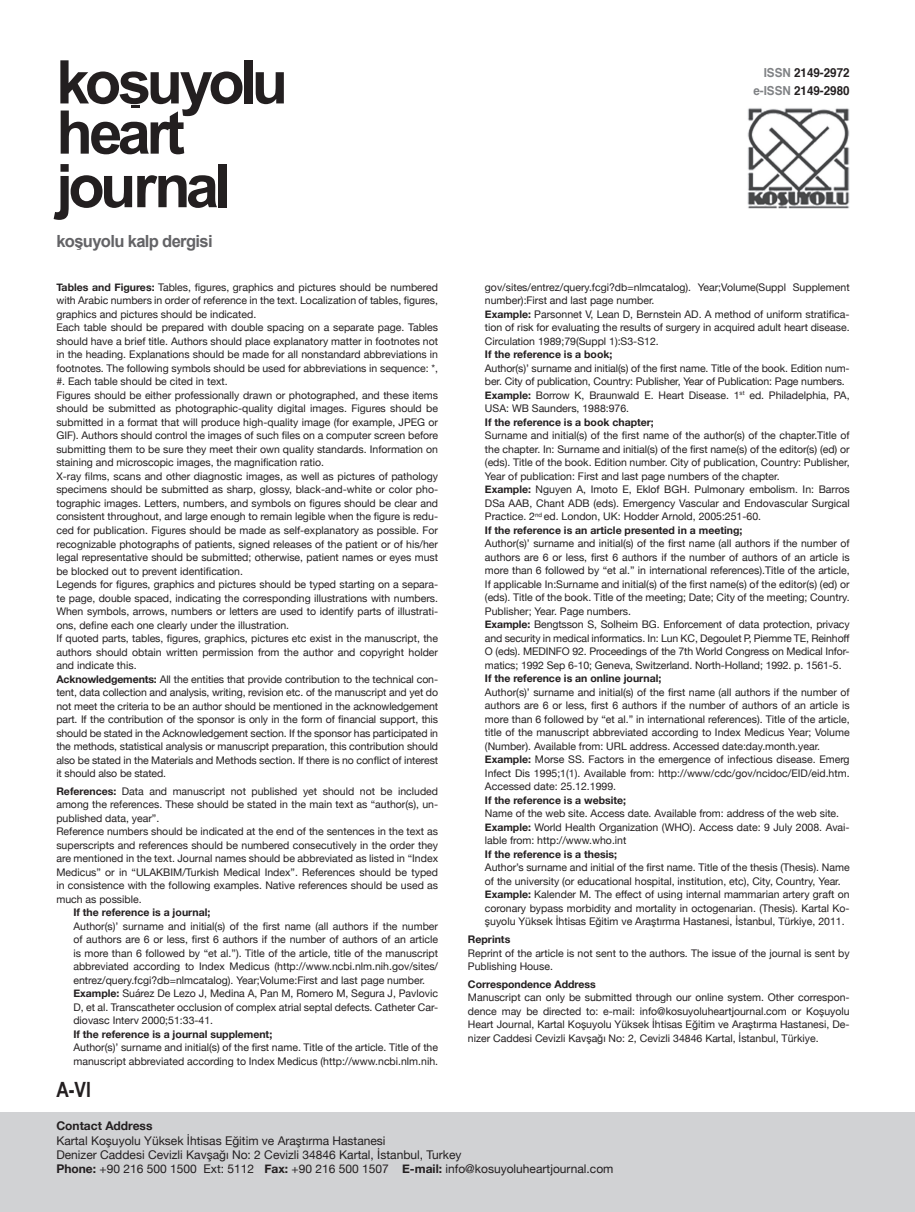
<style>
.page{position:relative;width:915px;height:1212px;background:#fff}
.page>*{position:absolute;margin:0;border:0;box-sizing:border-box;transform-origin:0 0}
.t1{font:700 60.3px/51.9px "Arial";letter-spacing:-.08em;color:#231f20}
.t2{font:700 21px "Arial Narrow";color:#231f20}
.t3{font:700 16.8px "Arial";letter-spacing:-.04em;color:#636366}
.t4{font:700 12.45px/18px "Helvetica";color:#231f20;text-align:right;scale:.93 1}
.t5{font:12px/14.4px "Helvetica Neue";color:#231f20}
.t6{font:700 12px "Helvetica Neue";color:#231f20}
.t7{font:10.5px/13.5px "Helvetica Neue";color:#231f20}
.t8{font:700 10.5px "Helvetica Neue";color:#231f20}
.s1{font-weight:700}
.s2{color:#808285}
</style>
<div class="page">
<div style="left:0;top:1112px;width:914px;height:100px;background:#d1d2d4"></div>
<svg style="left:131px;top:105px;width:8px;height:3px"></svg>
<img style="left:747px;top:108px;width:102px;height:100px">
<h1 class="t1" style="left:56px;top:58px;width:233px">kosuyolu heart journal</h1>
<h3 class="t3" style="left:56px;top:230px;width:158px">koşuyolu kalp dergisi</h3>
<p class="t7" style="left:56px;top:281px;width:383px"><span class="s1">Tables and Figures:</span> Tables, figures, graphics and pictures should be numbered with Arabic numbers in order of reference in the text. Localization of tables, figures, graphics and pictures should be indicated.<br>Each table should be prepared with double spacing on a separate page. Tables should have a brief title. Authors should place explanatory matter in footnotes not in the heading. Explanations should be made for all nonstandard abbreviations in footnotes. The following symbols should be used for abbreviations in sequence: *, #. Each table should be cited in text.<br>Figures should be either professionally drawn or photographed, and these items should be submitted as photographic-quality digital images. Figures should be submitted in a format that will produce high-quality image (for example, JPEG or GIF). Authors should control the images of such files on a computer screen before submitting them to be sure they meet their own quality standards. Information on staining and microscopic images, the magnification ratio.<br>X-ray films, scans and other diagnostic images, as well as pictures of pathology specimens should be submitted as sharp, glossy, black-and-white or color pho&shy;tographic images. Letters, numbers, and symbols on figures should be clear and consistent throughout, and large enough to remain legible when the figure is redu&shy;ced for publication. Figures should be made as self-explanatory as possible. For recognizable photographs of patients, signed releases of the patient or of his/her legal representative should be submitted; otherwise, patient names or eyes must be blocked out to prevent identification.<br>Legends for figures, graphics and pictures should be typed starting on a separa&shy;te page, double spaced, indicating the corresponding illustrations with numbers.<br>When symbols, arrows, numbers or letters are used to identify parts of illustrati&shy;ons, define each one clearly under the illustration.<br>If quoted parts, tables, figures, graphics, pictures etc exist in the manuscript, the authors should obtain written permission from the author and copyright holder and indicate this.<br><span class="s1">Acknowledgements:</span> All the entities that provide contribution to the technical con&shy;tent, data collection and analysis, writing, revision etc. of the manuscript and yet do not meet the criteria to be an author should be mentioned in the acknowledgement part. If the contribution of the sponsor is only in the form of financial support, this should be stated in the Acknowledgement section. If the sponsor has participated in the methods, statistical analysis or manuscript preparation, this contribution should also be stated in the Materials and Methods section. If there is no conflict of interest it should also be stated.</p>
<p class="t7" style="left:56px;top:785px;width:383px"><span class="s1">References:</span> Data and manuscript not published yet should not be included among the references. These should be stated in the main text as “author(s), un&shy;published data, year”.<br>Reference numbers should be indicated at the end of the sentences in the text as superscripts and references should be numbered consecutively in the order they are mentioned in the text. Journal names should be abbreviated as listed in “Index Medicus” or in “ULAKBIM/Turkish Medical Index”. References should be typed in consistence with the following examples. Native references should be used as much as possible.</p>
<p class="t8" style="left:73px;top:904px;width:138px">If the reference is a journal;</p>
<p class="t7" style="left:73px;top:920px;width:366px">Author(s)’ surname and initial(s) of the first name (all authors if the number of authors are 6 or less, first 6 authors if the number of authors of an article is more than 6 followed by “et al.”). Title of the article, title of the manuscript abbreviated according to Index Medicus (http://www.ncbi.nlm.nih.gov/sites/ entrez/query.fcgi?db=nlmcatalog). Year;Volume:First and last page number.<br><span class="s1">Example:</span> Suárez De Lezo J, Medina A, Pan M, Romero M, Segura J, Pavlovic D, et al. Transcatheter occlusion of complex atrial septal defects. Catheter Car&shy;diovasc Interv 2000;51:33-41.</p>
<p class="t8" style="left:73px;top:1026px;width:200px">If the reference is a journal supplement;</p>
<p class="t7" style="left:73px;top:1041px;width:366px">Author(s)’ surname and initial(s) of the first name. Title of the article. Title of the manuscript abbreviated according to Index Medicus (http://www.ncbi.nlm.nih.</p>
<h2 class="t2" style="left:56px;top:1073px;width:36px">A-VI</h2>
<p class="t4" style="left:753px;top:64px;width:105px"><span class="s2">ISSN</span> 2149-2972 <span class="s2">e-ISSN</span> 2149-2980</p>
<p class="t7" style="left:485px;top:281px;width:366px">gov/sites/entrez/query.fcgi?db=nlmcatalog). Year;Volume(Suppl Supplement number):First and last page number.<br><span class="s1">Example:</span> Parsonnet V, Lean D, Bernstein AD. A method of uniform stratifica&shy;tion of risk for evaluating the results of surgery in acquired adult heart disease.<br>Circulation 1989;79(Suppl 1):S3-S12.</p>
<p class="t8" style="left:485px;top:346px;width:129px">If the reference is a book;</p>
<p class="t7" style="left:485px;top:362px;width:366px">Author(s)’ surname and initial(s) of the first name. Title of the book. Edition num&shy;ber. City of publication, Country: Publisher, Year of Publication: Page numbers.<br><span class="s1">Example:</span> Borrow K, Braunwald E. Heart Disease. 1<sup>st</sup> ed. Philadelphia, PA, USA: WB Saunders, 1988:976.</p>
<p class="t8" style="left:485px;top:414px;width:170px">If the reference is a book chapter;</p>
<p class="t7" style="left:485px;top:429px;width:366px">Surname and initial(s) of the first name of the author(s) of the chapter.Title of the chapter. In: Surname and initial(s) of the first name(s) of the editor(s) (ed) or (eds). Title of the book. Edition number. City of publication, Country: Publisher, Year of publication: First and last page numbers of the chapter.<br><span class="s1">Example:</span> Nguyen A, Imoto E, Eklof BGH. Pulmonary embolism. In: Barros DSa AAB, Chant ADB (eds). Emergency Vascular and Endovascular Surgical Practice. 2<sup>nd</sup> ed. London, UK: Hodder Arnold, 2005:251-60.<br><span class="s1">If the reference is an article presented in a meeting;</span></p>
<p class="t7" style="left:485px;top:537px;width:366px">Author(s)’ surname and initial(s) of the first name (all authors if the number of authors are 6 or less, first 6 authors if the number of authors of an article is more than 6 followed by “et al.” in international references).Title of the article, If applicable In:Surname and initial(s) of the first name(s) of the editor(s) (ed) or (eds). Title of the book. Title of the meeting; Date; City of the meeting; Country.<br>Publisher; Year. Page numbers.<br><span class="s1">Example:</span> Bengtsson S, Solheim BG. Enforcement of data protection, privacy and security in medical informatics. In: Lun KC, Degoulet P, Piemme TE, Reinhoff O (eds). MEDINFO 92. Proceedings of the 7th World Congress on Medical Infor&shy;matics; 1992 Sep 6-10; Geneva, Switzerland. North-Holland; 1992. p. 1561-5.</p>
<p class="t8" style="left:485px;top:670px;width:178px">If the reference is an online journal;</p>
<p class="t7" style="left:485px;top:686px;width:366px">Author(s)’ surname and initial(s) of the first name (all authors if the number of authors are 6 or less, first 6 authors if the number of authors of an article is more than 6 followed by “et al.” in international references). Title of the article, title of the manuscript abbreviated according to Index Medicus Year; Volume (Number). Available from: URL address. Accessed date:day.month.year.<br><span class="s1">Example:</span> Morse SS. Factors in the emergence of infectious disease. Emerg Infect Dis 1995;1(1). Available from: http://www/cdc/gov/ncidoc/EID/eid.htm.<br>Accessed date: 25.12.1999.</p>
<p class="t8" style="left:485px;top:792px;width:143px">If the reference is a website;</p>
<p class="t7" style="left:485px;top:807px;width:366px">Name of the web site. Access date. Available from: address of the web site.<br><span class="s1">Example:</span> World Health Organization (WHO). Access date: 9 July 2008. Avai&shy;lable from: http://www.who.int</p>
<p class="t8" style="left:485px;top:846px;width:134px">If the reference is a thesis;</p>
<p class="t7" style="left:485px;top:861px;width:366px">Author’s surname and initial of the first name. Title of the thesis (Thesis). Name of the university (or educational hospital, institution, etc), City, Country, Year.<br><span class="s1">Example:</span> Kalender M. The effect of using internal mammarian artery graft on coronary bypass morbidity and mortality in octogenarian. (Thesis). Kartal Ko&shy;şuyolu Yüksek İhtisas Eğitim ve Araştırma Hastanesi, İstanbul, Türkiye, 2011.</p>
<p class="t8" style="left:468px;top:931px;width:44px">Reprints</p>
<p class="t7" style="left:468px;top:947px;width:383px">Reprint of the article is not sent to the authors. The issue of the journal is sent by<br>Publishing House.</p>
<p class="t8" style="left:468px;top:976px;width:129px">Correspondence Address</p>
<p class="t7" style="left:468px;top:991px;width:383px;text-align:justify">Manuscript can only be submitted through our online system. Other correspon&shy;dence may be directed to: e-mail: info@kosuyoluheartjournal.com or Koşuyolu Heart Journal, Kartal Koşuyolu Yüksek İhtisas Eğitim ve Araştırma Hastanesi, De&shy;nizer Caddesi Cevizli Kavşağı No: 2, Cevizli 34846 Kartal, İstanbul, Türkiye.</p>
<p class="t6" style="left:56px;top:1116px;width:98px">Contact Address</p>
<p class="t5" style="left:56px;top:1134px;width:558px">Kartal Koşuyolu Yüksek İhtisas Eğitim ve Araştırma Hastanesi<br>Denizer Caddesi Cevizli Kavşağı No: 2 Cevizli 34846 Kartal, İstanbul, Turkey<br><span class="s1">Phone:</span> +90 216 500 1500 Ext: 5112 <span class="s1">Fax:</span> +90 216 500 1507 <span class="s1">E-mail:</span> info@kosuyoluheartjournal.com</p>
</div>
